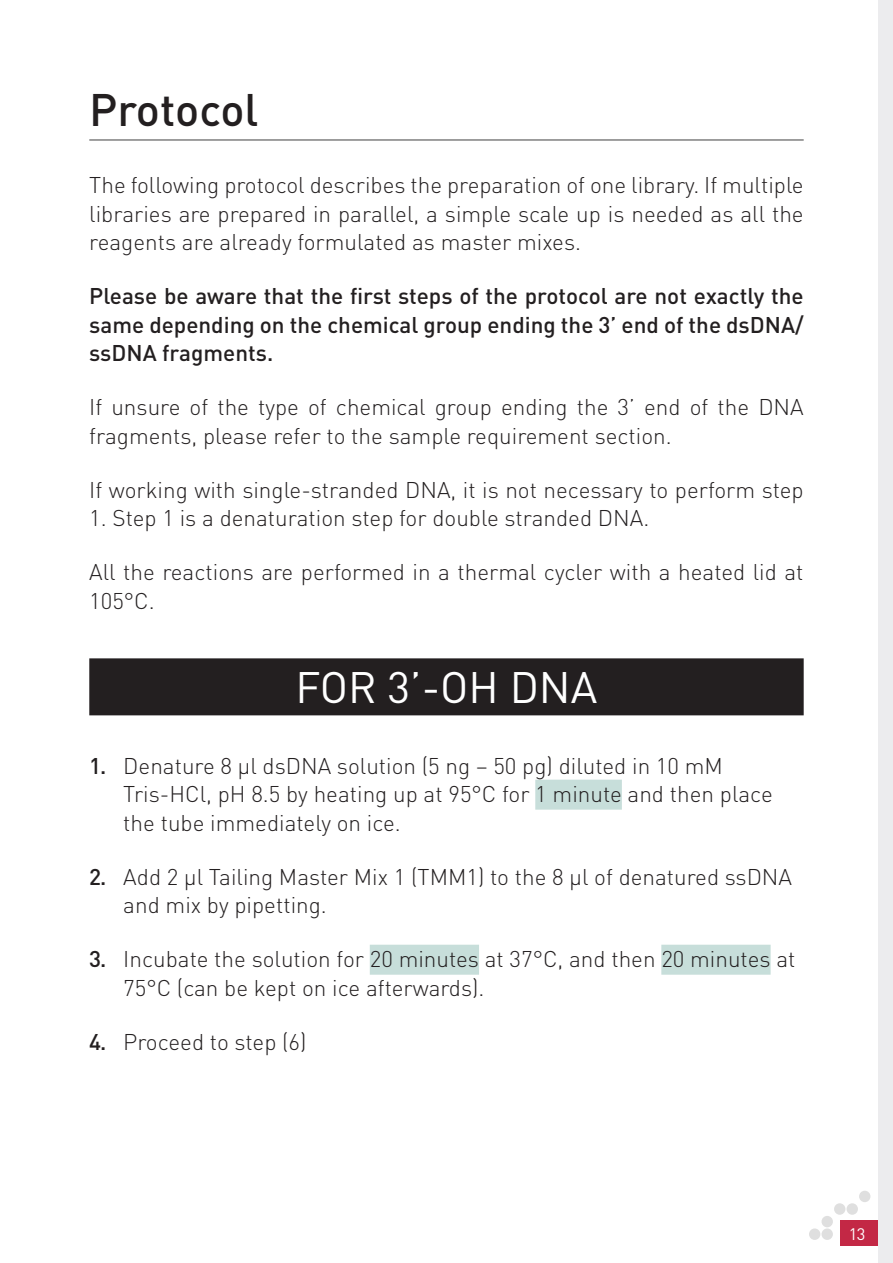
<style>
.page{position:relative;width:893px;height:1263px;background:#fff}
.page>*{position:absolute;margin:0;border:0;box-sizing:border-box;transform-origin:0 0}
.t1{font:500 45px "DIN";color:#231f20}
.Option{font:43.5px "DIN";color:#fff}
.BODY{font:300 22.5px/28.5px "DIN";color:#231f20}
.BODY-2{font:500 22.5px/28.5px "DIN";color:#231f20;text-align:justify}
.t2{font:16.5px "DIN";color:#fff}
.s1{font-weight:500}
</style>
<div class="page">
<div style="left:840px;top:1220px;width:53px;height:26px;background:#c32845"></div>
<div style="left:878px;top:0;width:15px;height:1263px;background:#ececee"></div>
<div style="left:821px;top:1228px;width:12px;height:12px;background:#dfdfdf;border-radius:50%"></div>
<div style="left:809px;top:1228px;width:11px;height:12px;background:#dfdfdf;border-radius:50%"></div>
<div style="left:821px;top:1216px;width:12px;height:11px;background:#dfdfdf;border-radius:50%"></div>
<div style="left:834px;top:1203px;width:11px;height:12px;background:#dfdfdf;border-radius:50%"></div>
<div style="left:847px;top:1203px;width:11px;height:12px;background:#dfdfdf;border-radius:50%"></div>
<div style="left:859px;top:1191px;width:11px;height:11px;background:#dfdfdf;border-radius:50%"></div>
<hr style="left:89px;top:139px;width:715px;height:2px;background:#808080">
<div style="left:89px;top:658px;width:715px;height:57px;background:#231f20"></div>
<div style="left:535px;top:780px;width:87px;height:30px;background:#c7deda"></div>
<div style="left:370px;top:945px;width:109px;height:30px;background:#c7deda"></div>
<div style="left:661px;top:945px;width:110px;height:30px;background:#c7deda"></div>
<h1 class="t1" style="left:89px;top:81px;width:171px">Protocol</h1>
<p class="BODY" style="left:89px;top:171px;width:716px;text-align:justify">The following protocol describes the preparation of one library. If multiple libraries are prepared in parallel, a simple scale up is needed as all the reagents are already formulated as master mixes.</p>
<p class="BODY-2" style="left:89px;top:281px;width:716px">Please be aware that the first steps of the protocol are not exactly the same depending on the chemical group ending the 3’ end of the dsDNA/ ssDNA fragments.</p>
<p class="BODY" style="left:89px;top:393px;width:716px">If unsure of the type of chemical group ending the 3’ end of the DNA fragments, please refer to the sample requirement section.</p>
<p class="BODY" style="left:89px;top:475px;width:716px">If working with single-stranded DNA, it is not necessary to perform step</p>
<p class="BODY" style="left:89px;top:504px;width:561px">1. Step 1 is a denaturation step for double stranded DNA.</p>
<p class="BODY" style="left:89px;top:558px;width:716px">All the reactions are performed in a thermal cycler with a heated lid at<br>105°C.</p>
<p class="Option" style="left:296px;top:660px;width:303px">FOR 3’-OH DNA</p>
<p class="BODY" style="left:123px;top:751px;width:651px;text-indent:-34px"><span class="s1">1.</span> Denature 8 µl dsDNA solution (5 ng – 50 pg) diluted in 10 mM<br>Tris-HCl, pH 8.5 by heating up at 95°C for 1 minute and then place the tube immediately on ice.</p>
<p class="BODY" style="left:123px;top:862px;width:670px;text-indent:-34px"><span class="s1">2.</span> Add 2 µl Tailing Master Mix 1 (TMM1) to the 8 µl of denatured ssDNA and mix by pipetting.</p>
<p class="BODY" style="left:123px;top:945px;width:674px;text-indent:-34px"><span class="s1">3.</span> Incubate the solution for 20 minutes at 37°C, and then 20 minutes at<br>75°C (can be kept on ice afterwards).</p>
<p class="BODY" style="left:89px;top:1027px;width:219px"><span class="s1">4.</span> Proceed to step (6)</p>
<p class="t2" style="left:849px;top:1224px;width:18px">13</p>
</div>
